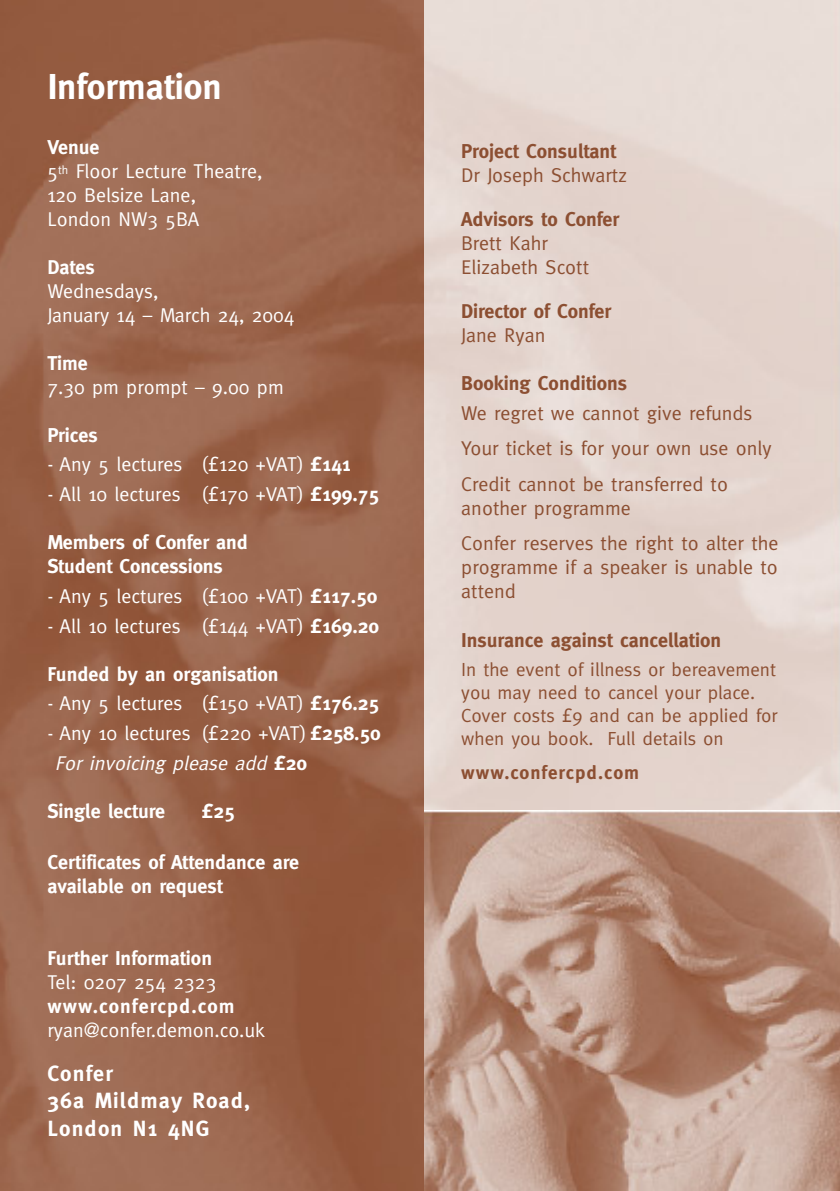
<style>
.page{position:relative;width:840px;height:1191px;background:#fff}
.page>*{position:absolute;margin:0;border:0;box-sizing:border-box;transform-origin:0 0}
.t1{font:700 36px "Meta";color:#fff}
.t2{font:700 22px/27.2px "Meta";letter-spacing:.055em;color:#fff}
.t3{font:20px/24px "Meta";color:#fff}
.t4{font:20px/35.4px "Meta";color:#8c4f32}
.t5{font:700 20px/24px "Meta";color:#fff}
.t6{font:700 20px "Meta";color:#8c4f32}
.t7{font:700 20px "Meta";letter-spacing:.055em;color:#fff}
.t8{font:19px/22.8px "Meta";color:#8c4f32}
.t9{font:700 19px "Meta";letter-spacing:.055em;color:#8c4f32}
.s1{font-weight:700}
.s2{font-style:italic}
</style>
<div class="page">
<img style="left:423px;top:1px;width:416px;height:809px">
<img style="left:423px;top:810px;width:416px;height:380px">
<img style="left:0;top:1px;width:423px;height:1189px">
<h1 class="t1" style="left:47px;top:66px;width:176px">Information</h1>
<p class="t3" style="left:47px;top:134px;width:217px"><span class="s1">Venue<br></span>5<sup>th</sup> Floor Lecture Theatre,<br>120 Belsize Lane,<br>London NW3 5BA</p>
<p class="t5" style="left:47px;top:255px;width:49px">Dates</p>
<p class="t3" style="left:47px;top:278px;width:249px">Wednesdays,<br>January 14 – March 24, 2004</p>
<p class="t5" style="left:47px;top:351px;width:42px">Time</p>
<p class="t3" style="left:47px;top:374px;width:238px">7.30 pm prompt – 9.00 pm</p>
<p class="t5" style="left:47px;top:423px;width:52px">Prices</p>
<p class="t3" style="left:47px;top:452px;width:304px">- Any 5 lectures (£120 +VAT) <span class="s1">£141</span></p>
<p class="t3" style="left:47px;top:482px;width:333px">- All 10 lectures (£170 +VAT) <span class="s1">£199.75</span></p>
<p class="t5" style="left:47px;top:530px;width:202px">Members of Confer and<br>Student Concessions</p>
<p class="t3" style="left:47px;top:583px;width:331px">- Any 5 lectures (£100 +VAT) <span class="s1">£117.50</span></p>
<p class="t3" style="left:47px;top:613px;width:333px">- All 10 lectures (£144 +VAT) <span class="s1">£169.20</span></p>
<p class="t5" style="left:47px;top:661px;width:232px">Funded by an organisation</p>
<p class="t3" style="left:47px;top:691px;width:333px">- Any 5 lectures (£150 +VAT) <span class="s1">£176.25</span></p>
<p class="t3" style="left:55px;top:718px;width:327px;line-height:29.6px;text-indent:-7px">- Any 10 lectures (£220 +VAT) <span class="s1">£258.50<br></span><span class="s2">For invoicing please add</span> <span class="s1">£ 2 0</span></p>
<p class="t5" style="left:47px;top:798px;width:119px">Single lecture</p>
<p class="t5" style="left:201px;top:798px;width:35px">£25</p>
<p class="t5" style="left:47px;top:850px;width:253px">Certificates of Attendance are available on request</p>
<p class="t5" style="left:47px;top:946px;width:166px">Further Information</p>
<p class="t3" style="left:47px;top:969px;width:170px">Tel: 0207 254 2323</p>
<p class="t7" style="left:47px;top:994px;width:189px">www.confercpd.com</p>
<p class="t3" style="left:47px;top:1017px;width:219px">ryan@confer.demon.co.uk</p>
<p class="t2" style="left:47px;top:1060px;width:204px">Confer<br>36a Mildmay Road,<br>London N1 4NG</p>
<p class="t6" style="left:461px;top:140px;width:156px">Project Consultant</p>
<p class="t4" style="left:461px;top:158px;width:167px">Dr Joseph Schwartz</p>
<p class="t6" style="left:461px;top:208px;width:159px">Advisors to Confer</p>
<p class="t4" style="left:461px;top:231px;width:129px;line-height:24px">Brett Kahr<br>Elizabeth Scott</p>
<p class="t6" style="left:461px;top:300px;width:151px">Director of Confer</p>
<p class="t4" style="left:461px;top:317px;width:86px">Jane Ryan</p>
<p class="t6" style="left:461px;top:372px;width:167px">Booking Conditions</p>
<p class="t4" style="left:461px;top:395px;width:312px">We regret we cannot give refunds<br>Your ticket is for your own use only<br>Credit cannot be transferred to</p>
<p class="t4" style="left:461px;top:490px;width:318px">another programme<br>Confer reserves the right to alter the</p>
<p class="t4" style="left:461px;top:555px;width:318px;line-height:24px">programme if a speaker is unable to attend</p>
<p class="t6" style="left:461px;top:629px;width:261px">Insurance against cancellation</p>
<p class="t8" style="left:461px;top:658px;width:318px">In the event of illness or bereavement you may need to cancel your place.<br>Cover costs £9 and can be applied for when you book. Full details on</p>
<p class="t9" style="left:461px;top:761px;width:179px">www.confercpd.com</p>
</div>
